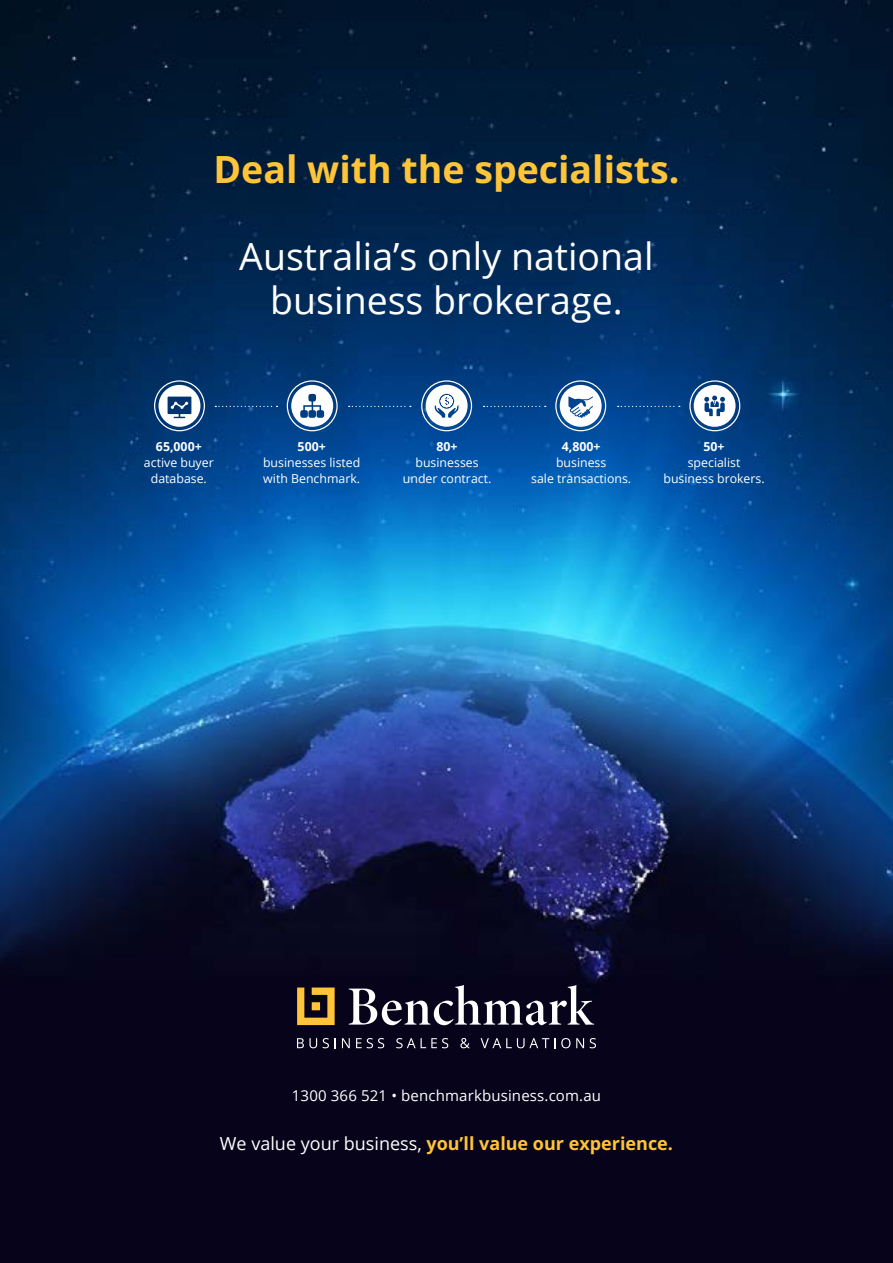
<style>
.page{position:relative;width:893px;height:1263px;background:#fff}
.page>*{position:absolute;margin:0;border:0;box-sizing:border-box;transform-origin:0 0}
.t1{font:37.5px/43.5px "Open Sans";color:#fff;text-align:center}
.t2{font:700 37.5px "Open Sans";color:#ffc438}
.t3{font:700 18px "Open Sans";color:#ffc438}
.t4{font:15px "Open Sans";letter-spacing:.01em;color:#fff}
.t5{font:12.3px/16px "Open Sans";color:#fff;text-align:center}
.t6{font:700 12.3px "Open Sans";color:#fff}
.s1{font-weight:400;color:#fff}
</style>
<div class="page">
<img style="left:0;top:0;width:893px;height:1263px">
<svg style="left:426px;top:385px;width:42px;height:42px"></svg>
<div style="left:421px;top:380px;width:51px;height:51px;border:1px solid #fff;border-radius:50%"></div>
<div style="left:555px;top:380px;width:51px;height:51px;border:1px solid #fff;border-radius:50%"></div>
<div style="left:689px;top:380px;width:51px;height:51px;border:1px solid #fff;border-radius:50%"></div>
<svg style="left:159px;top:385px;width:41px;height:42px"></svg>
<div style="left:154px;top:380px;width:51px;height:51px;border:1px solid #fff;border-radius:50%"></div>
<svg style="left:291px;top:385px;width:42px;height:42px"></svg>
<div style="left:287px;top:380px;width:51px;height:51px;border:1px solid #fff;border-radius:50%"></div>
<svg style="left:215px;top:406px;width:62px;height:1px"></svg>
<svg style="left:349px;top:406px;width:62px;height:1px"></svg>
<svg style="left:484px;top:406px;width:62px;height:1px"></svg>
<svg style="left:618px;top:406px;width:62px;height:1px"></svg>
<svg style="left:560px;top:385px;width:42px;height:42px"></svg>
<svg style="left:694px;top:385px;width:42px;height:42px"></svg>
<svg style="left:349px;top:985px;width:245px;height:40px"></svg>
<svg style="left:297px;top:1038px;width:20px;height:10px"></svg>
<svg style="left:323px;top:1038px;width:13px;height:10px"></svg>
<svg style="left:342px;top:1038px;width:8px;height:10px"></svg>
<svg style="left:356px;top:1038px;width:28px;height:10px"></svg>
<svg style="left:396px;top:1038px;width:52px;height:10px"></svg>
<svg style="left:460px;top:1038px;width:10px;height:10px"></svg>
<svg style="left:481px;top:1038px;width:89px;height:10px"></svg>
<svg style="left:576px;top:1038px;width:8px;height:10px"></svg>
<svg style="left:590px;top:1038px;width:6px;height:10px"></svg>
<svg style="left:297px;top:987px;width:38px;height:38px"></svg>
<h1 class="t2" style="left:214px;top:144px;width:467px">Deal with the specialists.</h1>
<h1 class="t1" style="left:239px;top:234px;width:416px">Australia’s only national business brokerage.</h1>
<p class="t6" style="left:156px;top:438px;width:47px">65,000+</p>
<p class="t5" style="left:144px;top:454px;width:71px">active buyer database.</p>
<p class="t6" style="left:298px;top:438px;width:30px">500+</p>
<p class="t5" style="left:263px;top:454px;width:99px;text-align:left">businesses listed with Benchmark.</p>
<p class="t6" style="left:436px;top:438px;width:23px">80+</p>
<p class="t5" style="left:403px;top:454px;width:90px">businesses under contract.</p>
<p class="t6" style="left:562px;top:438px;width:40px">4,800+</p>
<p class="t5" style="left:531px;top:454px;width:102px">business<br>sale transactions.</p>
<p class="t6" style="left:703px;top:438px;width:23px">50+</p>
<p class="t5" style="left:663px;top:454px;width:103px">specialist business brokers.</p>
<p class="t4" style="left:292px;top:1085px;width:311px">1300 366 521 • benchmarkbusiness.com.au</p>
<h2 class="t3" style="left:220px;top:1131px;width:455px"><span class="s1">We value your business,</span> you’ll value our experience.</h2>
</div>
